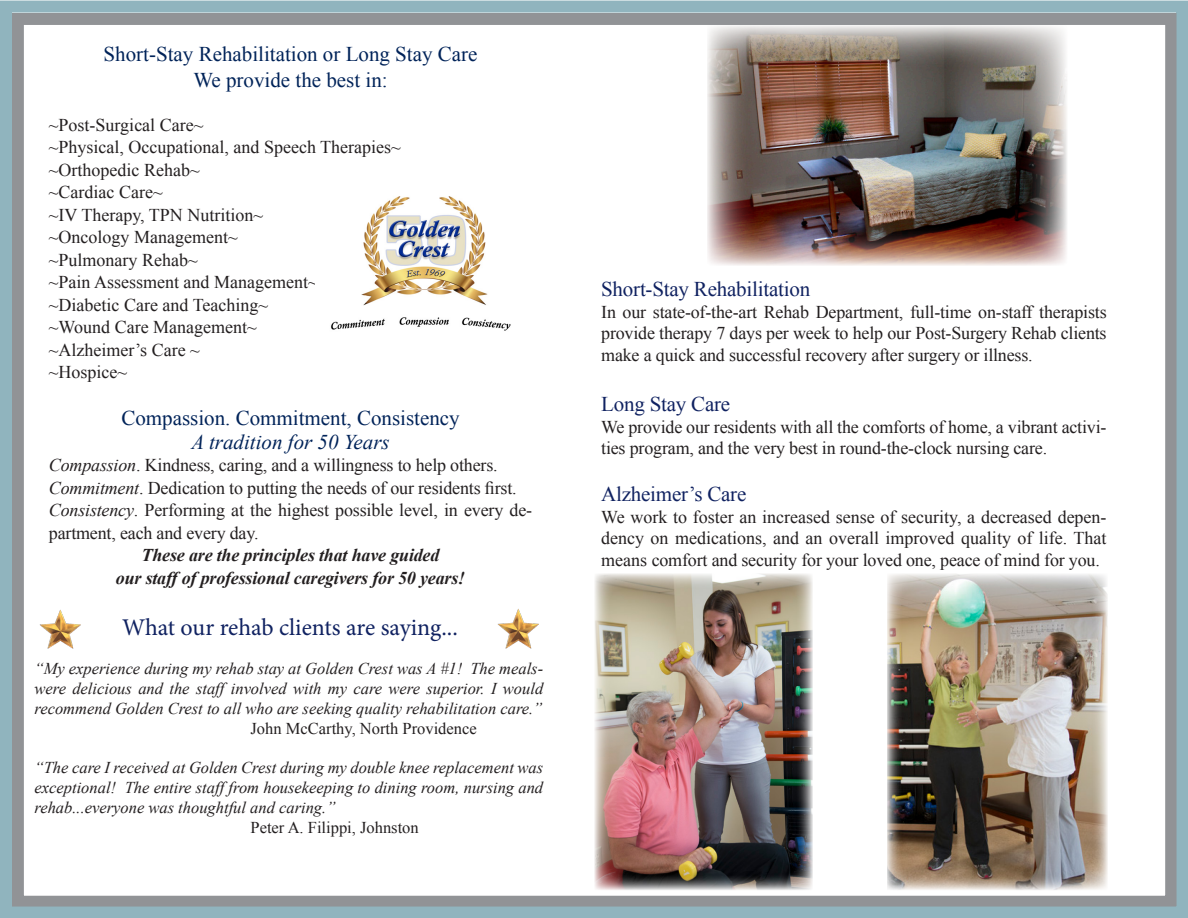
<style>
.page{position:relative;width:1188px;height:918px;background:#fff}
.page>*{position:absolute;margin:0;border:0;box-sizing:border-box;transform-origin:0 0}
.t1{font:24px "Minion Pro";letter-spacing:-.005em;color:#102261}
.t2{font:21px "Times New Roman";color:#002359}
.t3{font:21px "Times New Roman";letter-spacing:-.01em;color:#102261}
.t4{font:italic 21px "Times New Roman";color:#002359}
.t5{font:18px/21.6px "Times New Roman";letter-spacing:-.01em;color:#231f20}
.t6{font:italic 700 18px "Times New Roman";letter-spacing:-.01em;color:#231f20}
.t7{font:italic 16.5px/19.8px "Times New Roman";color:#231f20;text-align:justify}
.t8{font:16.5px "Times New Roman";color:#231f20}
.s1{font-style:italic}
</style>
<div class="page">
<div style="left:12px;top:13px;width:1165px;height:895px;border:12px solid #919396"></div>
<div style="left:0;top:1px;width:1188px;height:917px;border:12px solid #90b4be"></div>
<img style="left:595px;top:574px;width:217px;height:316px">
<img style="left:887px;top:574px;width:220px;height:316px">
<img style="left:707px;top:25px;width:361px;height:241px">
<img style="left:497px;top:609px;width:42px;height:40px">
<img style="left:39px;top:609px;width:42px;height:40px">
<img style="left:331px;top:196px;width:180px;height:135px">
<p class="t2" style="left:104px;top:40px;width:375px">Short-Stay Rehabilitation or Long Stay Care</p>
<p class="t2" style="left:193px;top:65px;width:196px">We provide the best in:</p>
<p class="t5" style="left:49px;top:114px;width:156px">~Post-Surgical Care~</p>
<p class="t5" style="left:49px;top:136px;width:354px">~Physical, Occupational, and Speech Therapies~</p>
<p class="t5" style="left:49px;top:159px;width:152px">~Orthopedic Rehab~</p>
<p class="t5" style="left:49px;top:181px;width:115px">~Cardiac Care~</p>
<p class="t5" style="left:49px;top:204px;width:216px">~IV Therapy, TPN Nutrition~</p>
<p class="t5" style="left:49px;top:226px;width:190px">~Oncology Management~</p>
<p class="t5" style="left:49px;top:249px;width:150px">~Pulmonary Rehab~</p>
<p class="t5" style="left:49px;top:271px;width:270px">~Pain Assessment and Management~</p>
<p class="t5" style="left:49px;top:294px;width:221px">~Diabetic Care and Teaching~</p>
<p class="t5" style="left:49px;top:316px;width:209px">~Wound Care Management~</p>
<p class="t5" style="left:49px;top:339px;width:153px">~Alzheimer’s Care ~</p>
<p class="t5" style="left:49px;top:361px;width:80px">~Hospice~</p>
<p class="t2" style="left:121px;top:404px;width:340px">Compassion. Commitment, Consistency</p>
<p class="t4" style="left:191px;top:427px;width:200px">A tradition for 50 Years</p>
<p class="t5" style="left:49px;top:454px;width:450px"><span class="s1">Compassion</span>. Kindness, caring, and a willingness to help others.</p>
<p class="t5" style="left:49px;top:477px;width:469px"><span class="s1">Commitment</span>. Dedication to putting the needs of our residents first.</p>
<p class="t5" style="left:49px;top:499px;width:485px;line-height:22.5px"><span class="s1">Consistency</span>. Performing at the highest possible level, in every de&shy;partment, each and every day.</p>
<p class="t6" style="left:142px;top:543px;width:299px">These are the principles that have guided</p>
<p class="t6" style="left:116px;top:565px;width:351px">our staff of professional caregivers for 50 years!</p>
<p class="t1" style="left:122px;top:612px;width:337px">What our rehab clients are saying...</p>
<p class="t7" style="left:35px;top:659px;width:510px">“My experience during my rehab stay at Golden Crest was A #1! The meals&shy;were delicious and the staff involved with my care were superior. I would recommend Golden Crest to all who are seeking quality rehabilitation care.”</p>
<p class="t8" style="left:251px;top:717px;width:228px">John McCarthy, North Providence</p>
<p class="t7" style="left:35px;top:758px;width:510px">“The care I received at Golden Crest during my double knee replacement was exceptional! The entire staff from housekeeping to dining room, nursing and rehab...everyone was thoughtful and caring.”</p>
<p class="t8" style="left:251px;top:816px;width:170px">Peter A. Filippi, Johnston</p>
<p class="t3" style="left:601px;top:275px;width:211px">Short-Stay Rehabilitation</p>
<p class="t5" style="left:601px;top:300px;width:507px;text-align:justify">In our state-of-the-art Rehab Department, full-time on-staff therapists provide therapy 7 days per week to help our Post-Surgery Rehab clients make a quick and successful recovery after surgery or illness.</p>
<p class="t3" style="left:601px;top:390px;width:131px">Long Stay Care</p>
<p class="t5" style="left:601px;top:416px;width:507px">We provide our residents with all the comforts of home, a vibrant activi&shy;ties program, and the very best in round-the-clock nursing care.</p>
<p class="t3" style="left:601px;top:480px;width:147px">Alzheimer’s Care</p>
<p class="t5" style="left:601px;top:506px;width:507px;text-align:justify">We work to foster an increased sense of security, a decreased depen&shy;dency on medications, and an overall improved quality of life. That means comfort and security for your loved one, peace of mind for you.</p>
</div>
